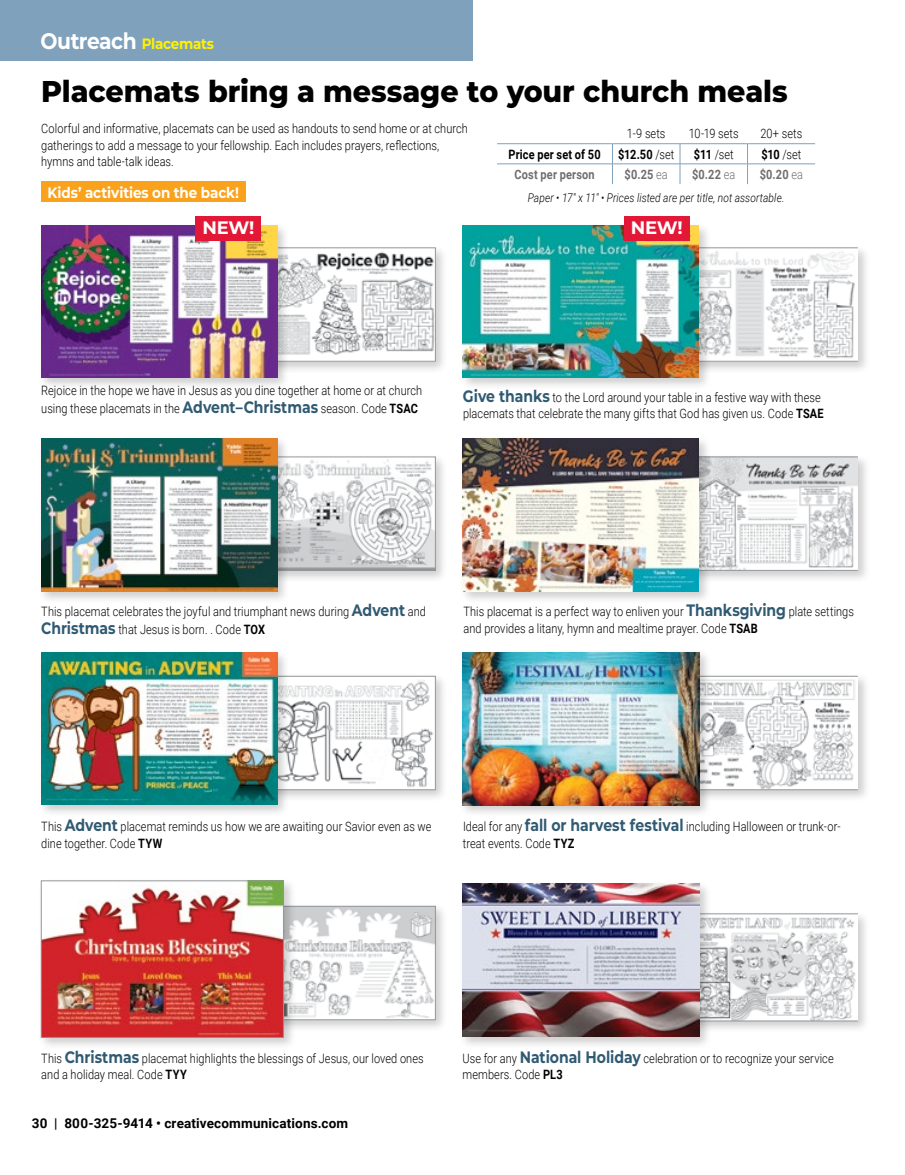
<style>
.page{position:relative;width:905px;height:1175px;background:#fff}
.page>*{position:absolute;margin:0;border:0;box-sizing:border-box;transform-origin:0 0}
.t1{font:800 30px "Montserrat";letter-spacing:-.005em;color:#000;scale:.95 1}
.t2{font:700 18px "Montserrat";letter-spacing:-.02em;color:#fff}
.t3{font:700 15px "Montserrat";letter-spacing:-.01em;color:#fff;scale:.9 1}
.t4{font:700 15px "Montserrat";letter-spacing:-.02em;color:#fff200;scale:.9 1}
.t5{font:700 13.5px "Roboto";letter-spacing:.01em;color:#000}
.t6{font:300 12.9px/16.5px "Roboto";letter-spacing:.005em;color:#000;scale:.85 1}
.t7{font:700 12.9px "Roboto";letter-spacing:.015em;color:#6d6e71;scale:.85 1}
.t8{font:700 12.9px "Roboto";letter-spacing:.01em;color:#000;scale:.85 1}
.t9{font:italic 300 12px "Roboto";letter-spacing:.01em;color:#000;scale:.85 1}
.s1{font-size:22.5px;color:#fff}
.s2{font-weight:300}
.s3{font-weight:700}
.s4{font-family:"Montserrat";font-weight:700;font-size:16.5px;color:#305a72}
.s5{font-weight:500}
</style>
<div class="page">
<div style="left:255px;top:453px;width:193px;height:130px;background:#000;opacity:.2"></div>
<img style="left:290px;top:459px;width:143px;height:109px">
<div style="left:259px;top:457px;width:176px;height:113px;border:1px solid #939598"></div>
<div style="left:255px;top:244px;width:193px;height:130px;background:#000;opacity:.2"></div>
<img style="left:290px;top:249px;width:143px;height:110px">
<div style="left:259px;top:247px;width:176px;height:114px;border:1px solid #939598"></div>
<div style="left:255px;top:672px;width:193px;height:130px;background:#000;opacity:.2"></div>
<img style="left:290px;top:678px;width:143px;height:110px">
<div style="left:259px;top:676px;width:176px;height:114px;border:1px solid #939598"></div>
<div style="left:255px;top:902px;width:193px;height:130px;background:#000;opacity:.2"></div>
<img style="left:296px;top:908px;width:137px;height:110px">
<div style="left:259px;top:906px;width:176px;height:114px;border:1px solid #939598"></div>
<div style="left:683px;top:910px;width:187px;height:123px;background:#000;opacity:.2"></div>
<img style="left:711px;top:915px;width:145px;height:104px">
<div style="left:687px;top:913px;width:171px;height:108px;border:1px solid #939598"></div>
<div style="left:678px;top:672px;width:192px;height:130px;background:#000;opacity:.2"></div>
<img style="left:711px;top:678px;width:145px;height:110px">
<div style="left:682px;top:676px;width:176px;height:114px;border:1px solid #939598"></div>
<div style="left:678px;top:453px;width:192px;height:130px;background:#000;opacity:.2"></div>
<img style="left:711px;top:459px;width:145px;height:109px">
<div style="left:682px;top:457px;width:176px;height:113px;border:1px solid #939598"></div>
<div style="left:678px;top:244px;width:192px;height:130px;background:#000;opacity:.2"></div>
<img style="left:711px;top:249px;width:145px;height:110px">
<div style="left:682px;top:247px;width:176px;height:114px;border:1px solid #939598"></div>
<hr style="left:497px;top:143px;width:115px;height:1px;background:#7fa1bc">
<hr style="left:612px;top:143px;width:68px;height:1px;background:#7fa1bc">
<hr style="left:680px;top:143px;width:67px;height:1px;background:#7fa1bc">
<hr style="left:747px;top:143px;width:68px;height:1px;background:#7fa1bc">
<svg style="left:612px;top:144px;width:1px;height:40px"></svg>
<hr style="left:612px;top:164px;width:68px;height:1px;background:#7fa1bc">
<hr style="left:680px;top:164px;width:67px;height:1px;background:#7fa1bc">
<hr style="left:747px;top:164px;width:68px;height:1px;background:#7fa1bc">
<svg style="left:679px;top:144px;width:1px;height:40px"></svg>
<svg style="left:747px;top:144px;width:1px;height:40px"></svg>
<hr style="left:497px;top:164px;width:115px;height:1px;background:#7fa1bc">
<div style="left:458px;top:879px;width:253px;height:169px;background:#000;opacity:.2"></div>
<img style="left:462px;top:883px;width:237px;height:153px">
<div style="left:458px;top:648px;width:253px;height:169px;background:#000;opacity:.2"></div>
<img style="left:462px;top:652px;width:237px;height:153px">
<div style="left:37px;top:434px;width:253px;height:170px;background:#000;opacity:.2"></div>
<img style="left:41px;top:438px;width:236px;height:153px">
<div style="left:37px;top:221px;width:253px;height:170px;background:#000;opacity:.2"></div>
<img style="left:41px;top:225px;width:236px;height:153px">
<div style="left:458px;top:434px;width:253px;height:170px;background:#000;opacity:.2"></div>
<img style="left:463px;top:438px;width:235px;height:153px">
<div style="left:458px;top:221px;width:253px;height:170px;background:#000;opacity:.2"></div>
<img style="left:463px;top:225px;width:235px;height:153px">
<div style="left:37px;top:648px;width:253px;height:169px;background:#000;opacity:.2"></div>
<img style="left:41px;top:652px;width:236px;height:152px">
<div style="left:37px;top:877px;width:259px;height:172px;background:#000;opacity:.2"></div>
<img style="left:43px;top:882px;width:239px;height:153px">
<div style="left:41px;top:880px;width:243px;height:157px;border:1px solid #939598"></div>
<div style="left:41px;top:181px;width:204px;height:21px;background:#faa21b"></div>
<div style="left:196px;top:216px;width:65px;height:24px;background:#e31837"></div>
<div style="left:624px;top:216px;width:65px;height:24px;background:#e31837"></div>
<div style="left:0;top:0;width:472px;height:60px;background:#7fa1bc"></div>
<p class="t4" style="left:40px;top:34px;width:194px"><span class="s1">Outreach</span> Placemats</p>
<h1 class="t1" style="left:41px;top:71px;width:787px">Placemats bring a message to your church meals</h1>
<p class="t6" style="left:41px;top:120px;width:503px">Colorful and informative, placemats can be used as handouts to send home or at church gatherings to add a message to your fellowship. Each includes prayers, reflections, hymns and table-talk ideas.</p>
<p class="t6" style="left:627px;top:125px;width:47px">1-9 sets</p>
<p class="t6" style="left:689px;top:125px;width:60px">10-19 sets</p>
<p class="t6" style="left:760px;top:125px;width:51px">20+ sets</p>
<p class="t8" style="left:508px;top:145px;width:110px">Price per set of 50</p>
<p class="t8" style="left:618px;top:145px;width:68px">$12.50 <span class="s2">/set</span></p>
<p class="t6" style="left:694px;top:145px;width:48px"><span class="s3">$11</span> /set</p>
<p class="t6" style="left:761px;top:145px;width:49px"><span class="s3">$10</span> /set</p>
<p class="t7" style="left:514px;top:165px;width:96px">Cost per person</p>
<p class="t7" style="left:624px;top:165px;width:52px">$0.25 <span class="s2">ea</span></p>
<p class="t7" style="left:692px;top:165px;width:52px">$0.22 <span class="s2">ea</span></p>
<p class="t7" style="left:759px;top:165px;width:52px">$0.20 <span class="s2">ea</span></p>
<p class="t9" style="left:527px;top:189px;width:303px">Paper • 17" x 11" • Prices listed are per title, not assortable.</p>
<p class="t3" style="left:48px;top:182px;width:214px">Kids’ activities on the back!</p>
<h2 class="t2" style="left:202px;top:215px;width:53px">NEW!</h2>
<h2 class="t2" style="left:631px;top:215px;width:53px">NEW!</h2>
<p class="t6" style="left:41px;top:381px;width:450px;line-height:18px">Rejoice in the hope we have in Jesus as you dine together at home or at church using these placemats in the <span class="s4">Advent–Christmas</span> season. Code <span class="s3">TSAC</span></p>
<p class="t6" style="left:463px;top:388px;width:426px"><span class="s4">Give thanks</span> to the Lord around your table in a festive way with these placemats that celebrate the many gifts that God has given us. Code <span class="s3">TSAE</span></p>
<p class="t6" style="left:41px;top:602px;width:454px;line-height:18px">This placemat celebrates the joyful and triumphant news during <span class="s4">Advent</span> and<br><span class="s4">Christmas</span> that Jesus is born. . Code <span class="s3">TOX</span></p>
<p class="t6" style="left:463px;top:603px;width:461px">This placemat is a perfect way to enliven your <span class="s4">Thanksgiving</span> plate settings and provides a litany, hymn and mealtime prayer. Code <span class="s3">TSAB</span></p>
<p class="t6" style="left:41px;top:818px;width:460px">This <span class="s4">Advent</span> placemat reminds us how we are awaiting our Savior even as we dine together. Code <span class="s3">TYW</span></p>
<p class="t6" style="left:463px;top:818px;width:445px">Ideal for any <span class="s4">fall or harvest festival</span> including Halloween or trunk-or&shy;treat events. Code <span class="s3">TYZ</span></p>
<p class="t6" style="left:41px;top:1049px;width:451px">This <span class="s4">Christmas</span> placemat highlights the blessings of Jesus, our loved ones and a holiday meal. Code <span class="s3">TYY</span></p>
<p class="t5" style="left:32px;top:1113px;width:318px">30 <span class="s5">|</span> 800-325-9414 • creativecommunications.com</p>
<p class="t6" style="left:462px;top:1049px;width:438px">Use for any <span class="s4">National Holiday</span> celebration or to recognize your service members. Code <span class="s3">PL3</span></p>
</div>
